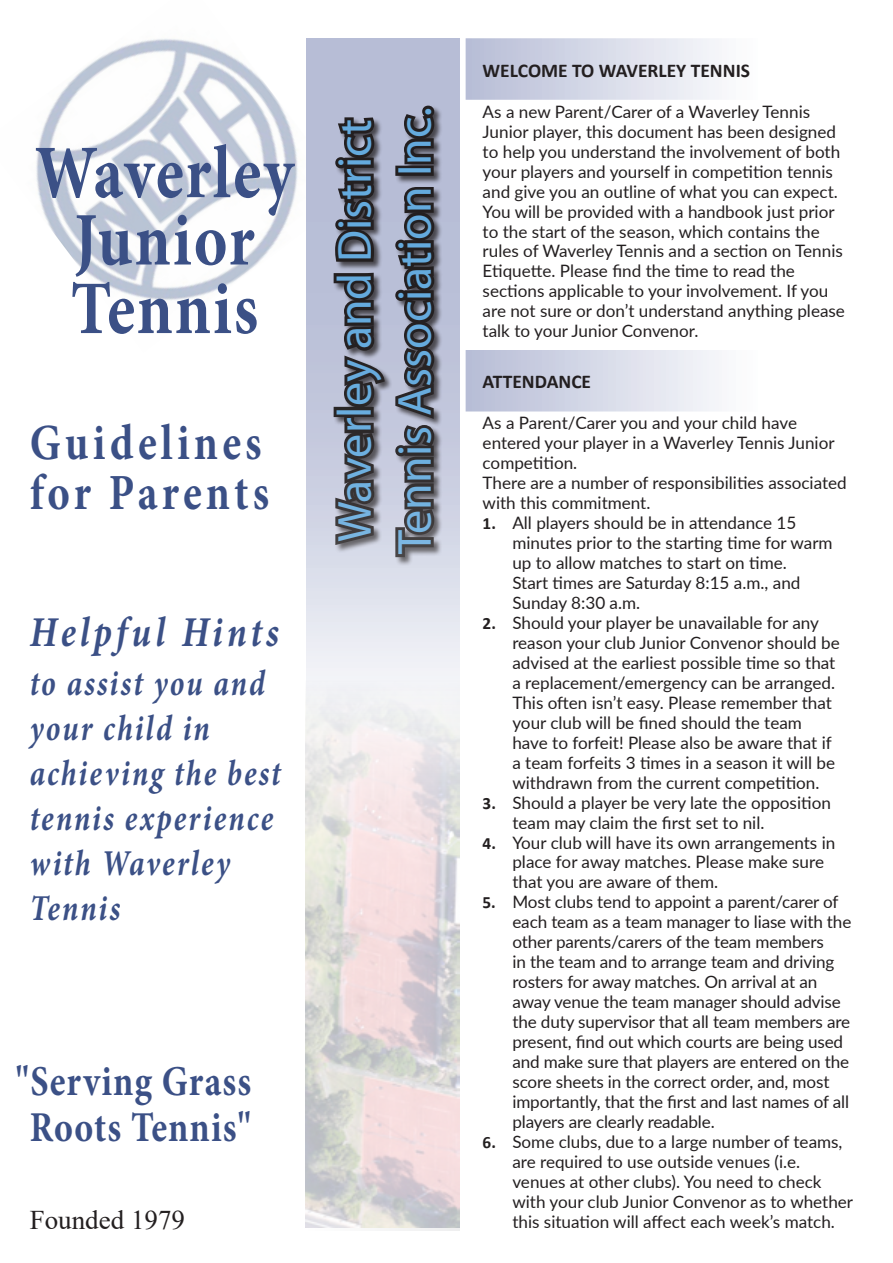
<style>
.page{position:relative;width:893px;height:1263px;background:#fff}
.page>*{position:absolute;margin:0;border:0;box-sizing:border-box;transform-origin:0 0}
.t1{font:700 75.75px/67.9px "Minion Pro";letter-spacing:.03em;color:#3b5086;text-align:center;scale:.84 1}
.t2{font:700 50.7px/49.5px "Minion Pro";letter-spacing:.095em;color:#3b5086;scale:.84 1}
.t3{font:48px/60px "Myriad Pro";color:#64aadd}
.t4{font:700 42.6px/46.5px "Minion Pro";letter-spacing:.03em;color:#3b5086;text-align:center;scale:.84 1}
.t5{font:italic 700 42.6px "Minion Pro";letter-spacing:.115em;color:#3b5086;scale:.84 1}
.t6{font:italic 700 36.45px/45px "Minion Pro";letter-spacing:.07em;color:#3b5086;scale:.81 1}
.t7{font:27px "Times New Roman";color:#231f20}
.t8{font:700 19.5px "Calibri";color:#231f20}
.t9{font:17.1px/20px "Lato";color:#231f20}
.s1{font-family:"Calibri";font-weight:700;font-size:17.25px}
</style>
<div class="page">
<img style="left:36px;top:39px;width:262px;height:261px">
<div style="left:466px;top:38px;width:389px;height:62px;background:linear-gradient(to right,#bbc0d8,#fff)"></div>
<div style="left:466px;top:350px;width:389px;height:61px;background:linear-gradient(to right,#bbc0d8,#fff)"></div>
<svg style="left:306px;top:38px;width:153px;height:642px;background:#ccd0e2"></svg>
<div style="left:333px;top:105px;width:110px;height:461px;background:#231f20;opacity:.75"></div>
<svg style="left:331px;top:111px;width:108px;height:449px;background:#70717c"></svg>
<div style="left:422px;top:106px;width:12px;height:11px;border:6px solid #231f20;border-radius:50%"></div>
<img style="left:306px;top:680px;width:153px;height:547px">
<h1 class="t1" style="left:35px;top:138px;width:309px">Waverley<br>Junior<br>Tennis</h1>
<h2 class="t2" style="left:30px;top:417px;width:286px">Guidelines for Parents</h2>
<h3 class="t5" style="left:30px;top:602px;width:298px">Helpful Hints</h3>
<h3 class="t6" style="left:30px;top:660px;width:311px">to assist you and your child in achieving the best tennis experience with Waverley<br>Tennis</h3>
<h3 class="t3" style="left:324px;top:554px;width:449px;rotate:-90deg">Waverley and District<br>Tennis Association Inc.</h3>
<h3 class="t4" style="left:16px;top:1057px;width:282px">"Serving Grass<br>Roots Tennis"</h3>
<h3 class="t7" style="left:30px;top:1200px;width:157px">Founded 1979</h3>
<p class="t8" style="left:483px;top:56px;width:269px">WELCOME TO WAVERLEY TENNIS</p>
<p class="t9" style="left:483px;top:101px;width:364px">As a new Parent/Carer of a Waverley Tennis Junior player, this document has been designed to help you understand the involvement of both your players and yourself in competition tennis and give you an outline of what you can expect.<br>You will be provided with a handbook just prior to the start of the season, which contains the rules of Waverley Tennis and a section on Tennis Etiquette. Please find the time to read the sections applicable to your involvement. If you are not sure or don’t understand anything please talk to your Junior Convenor.</p>
<p class="t8" style="left:483px;top:368px;width:110px">ATTENDANCE</p>
<p class="t9" style="left:483px;top:413px;width:366px">As a Parent/Carer you and your child have entered your player in a Waverley Tennis Junior competition.<br>There are a number of responsibilities associated with this commitment.</p>
<p class="t9" style="left:512px;top:512px;width:322px;text-indent:-30px"><span class="s1">1.</span> All players should be in attendance 15 minutes prior to the starting time for warm up to allow matches to start on time.<br>Start times are Saturday 8:15 a.m., and Sunday 8:30 a.m.</p>
<p class="t9" style="left:512px;top:612px;width:329px;text-indent:-30px"><span class="s1">2.</span> Should your player be unavailable for any reason your club Junior Convenor should be advised at the earliest possible time so that a replacement/emergency can be arranged.<br>This often isn’t easy. Please remember that your club will be fined should the team have to forfeit! Please also be aware that if a team forfeits 3 times in a season it will be withdrawn from the current competition.</p>
<p class="t9" style="left:512px;top:792px;width:320px;text-indent:-30px"><span class="s1">3.</span> Should a player be very late the opposition team may claim the first set to nil.</p>
<p class="t9" style="left:512px;top:831px;width:324px;text-indent:-30px"><span class="s1">4.</span> Your club will have its own arrangements in place for away matches. Please make sure that you are aware of them.</p>
<p class="t9" style="left:512px;top:891px;width:340px;text-indent:-30px"><span class="s1">5.</span> Most clubs tend to appoint a parent/carer of each team as a team manager to liase with the other parents/carers of the team members<br>in the team and to arrange team and driving rosters for away matches. On arrival at an away venue the team manager should advise the duty supervisor that all team members are present, find out which courts are being used and make sure that players are entered on the score sheets in the correct order, and, most importantly, that the first and last names of all players are clearly readable.</p>
<p class="t9" style="left:512px;top:1131px;width:342px;text-indent:-30px"><span class="s1">6.</span> Some clubs, due to a large number of teams, are required to use outside venues (i.e. venues at other clubs). You need to check with your club Junior Convenor as to whether this situation will affect each week’s match.</p>
</div>
